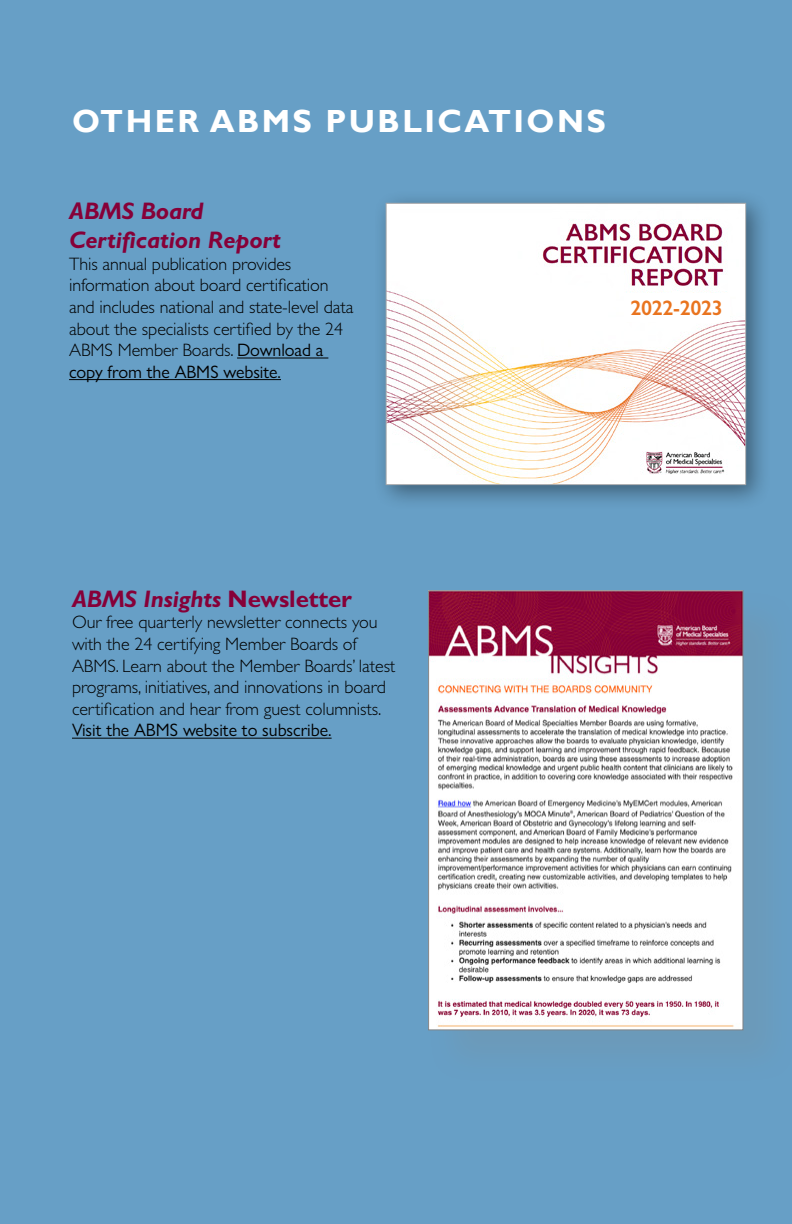
<style>
.page{position:relative;width:792px;height:1224px;background:#679fc6}
.page>*{position:absolute;margin:0;border:0;box-sizing:border-box;transform-origin:0 0}
.t1{font:700 32px "Gill Sans";letter-spacing:.075em;color:#fff}
.t2{font:italic 700 24px/28.8px "Gill Sans Std";letter-spacing:-.005em;color:#860038}
.t3{font:600 21px "Gill Sans";letter-spacing:-.02em;color:#e9741f}
.t4{font:300 18px/21.6px "Gill Sans Std";letter-spacing:-.005em;color:#000}
.t5{font:18px "Gill Sans Nova";letter-spacing:-.005em;color:#000}
.s1{font-family:"Gill Sans Nova";font-weight:400}
.s2{font-style:normal}
</style>
<div class="page">
<div style="left:373px;top:190px;width:399px;height:321px;background:#000;opacity:.41"></div>
<img style="left:388px;top:205px;width:356px;height:278px">
<div style="left:386px;top:203px;width:360px;height:282px;border:1px solid #a7a9ac"></div>
<hr style="left:237px;top:358px;width:91px;height:1px;background:#000">
<hr style="left:69px;top:379px;width:212px;height:1px;background:#000">
<hr style="left:72px;top:738px;width:260px;height:1px;background:#000">
<div style="left:427px;top:589px;width:365px;height:494px;background:#699cbf"></div>
<img style="left:430px;top:592px;width:311px;height:436px">
<div style="left:428px;top:590px;width:315px;height:440px;border:1px solid #808285"></div>
<div style="left:624px;top:293px;width:105px;height:29px;background:#fff"></div>
<h1 class="t1" style="left:72px;top:102px;width:535px">OTHER ABMS PUBLICATIONS</h1>
<h2 class="t2" style="left:69px;top:197px;width:213px">ABMS Board<br>Certification Report</h2>
<p class="t4" style="left:69px;top:253px;width:286px">This annual publication provides information about board certification and includes national and state-level data about the specialists certified by the 24<br>ABMS Member Boards. <span class="s1">Download a</span></p>
<p class="t5" style="left:69px;top:361px;width:213px">copy from the ABMS website.</p>
<p class="t3" style="left:631px;top:295px;width:94px">2022-2023</p>
<h2 class="t2" style="left:72px;top:584px;width:281px">ABMS Insights <span class="s2">Newsletter</span></h2>
<p class="t4" style="left:72px;top:612px;width:325px">Our free quarterly newsletter connects you with the 24 certifying Member Boards of ABMS. Learn about the Member Boards’ latest programs, initiatives, and innovations in board certification and hear from guest columnists.</p>
<p class="t5" style="left:72px;top:719px;width:261px">Visit the ABMS website to subscribe.</p>
</div>
